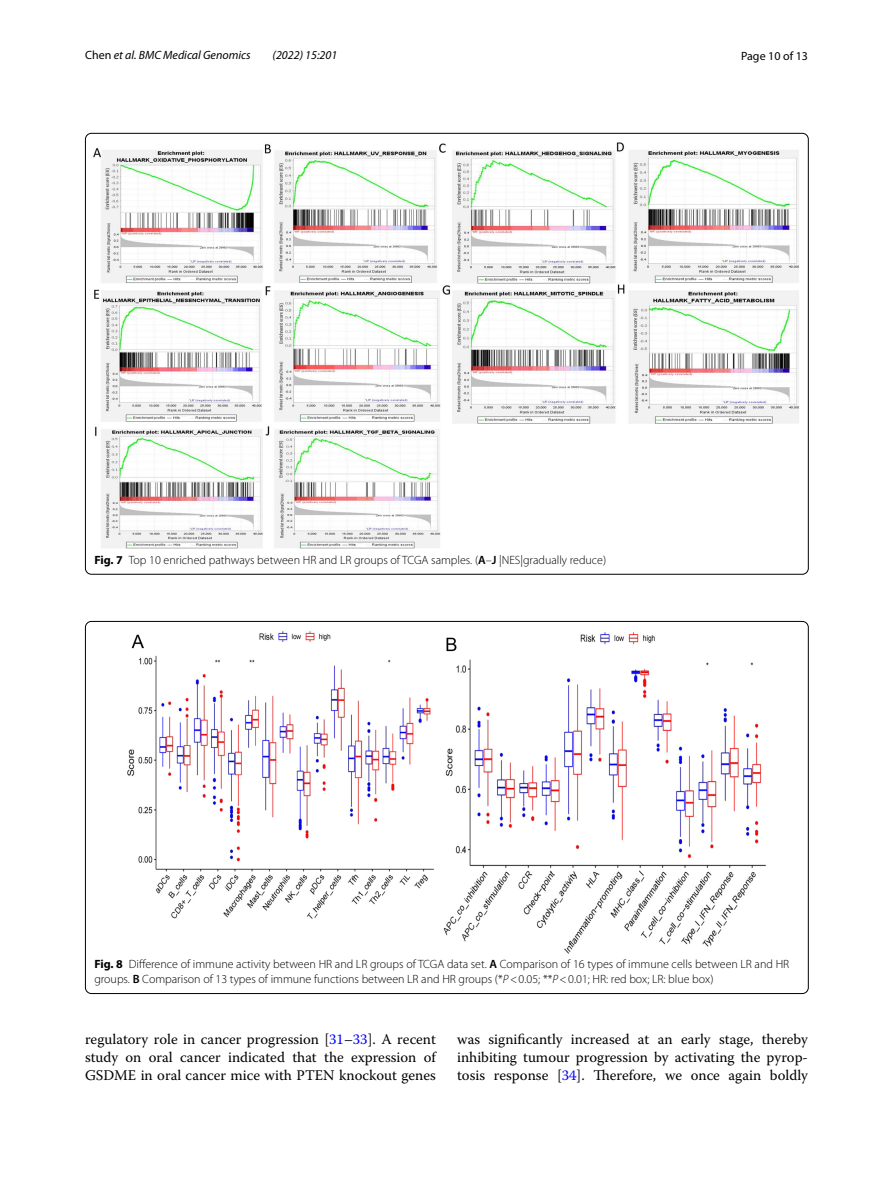
<style>
.page{position:relative;width:893px;height:1187px;background:#fff}
.page>*{position:absolute;margin:0;border:0;box-sizing:border-box;transform-origin:0 0}
.t1{font:14.7px/18px "Warnock Pro";color:#000;text-align:justify}
.t2{font:300 12px/15px "Myriad Pro";color:#000}
.t3{font:italic 12px "Myriad Pro";color:#000}
.t4{font:12px "Myriad Pro";color:#000}
.s1{font-style:normal}
.s2{font-weight:700}
.s3{font-weight:600}
.s4{font-style:italic}
.s5{color:#00f}
</style>
<div class="page">
<img style="left:94px;top:142px;width:706px;height:407px">
<img style="left:128px;top:630px;width:638px;height:322px">
<p class="t3" style="left:85px;top:48px;width:167px"><span class="s1">Chen</span> et al. BMC Medical Genomics</p>
<p class="t3" style="left:273px;top:48px;width:66px">(2022) 15:201</p>
<p class="t4" style="left:741px;top:48px;width:68px">Page 10 of 13</p>
<p class="t2" style="left:94px;top:552px;width:513px"><span class="s2">Fig. 7</span> Top 10 enriched pathways between HR and LR groups of TCGA samples. (<span class="s3">A</span>–<span class="s3">J</span> |NES|gradually reduce)</p>
<p class="t2" style="left:94px;top:956px;width:696px"><span class="s2">Fig. 8</span> Difference of immune activity between HR and LR groups of TCGA data set. <span class="s3">A</span> Comparison of 16 types of immune cells between LR and HR groups. <span class="s3">B</span> Comparison of 13 types of immune functions between LR and HR groups (*<span class="s4">P</span>&lt;0.05; **<span class="s4">P</span>&lt;0.01; HR: red box; LR: blue box)</p>
<p class="t1" style="left:85px;top:1029px;width:352px">regulatory role in cancer progression [<span class="s5">31</span>–<span class="s5">33</span>]. A recent study on oral cancer indicated that the expression of GSDME in oral cancer mice with PTEN knockout genes</p>
<p class="t1" style="left:457px;top:1029px;width:352px">was significantly increased at an early stage, thereby inhibiting tumour progression by activating the pyrop&shy;tosis response [<span class="s5">34</span>]. Therefore, we once again boldly</p>
</div>
